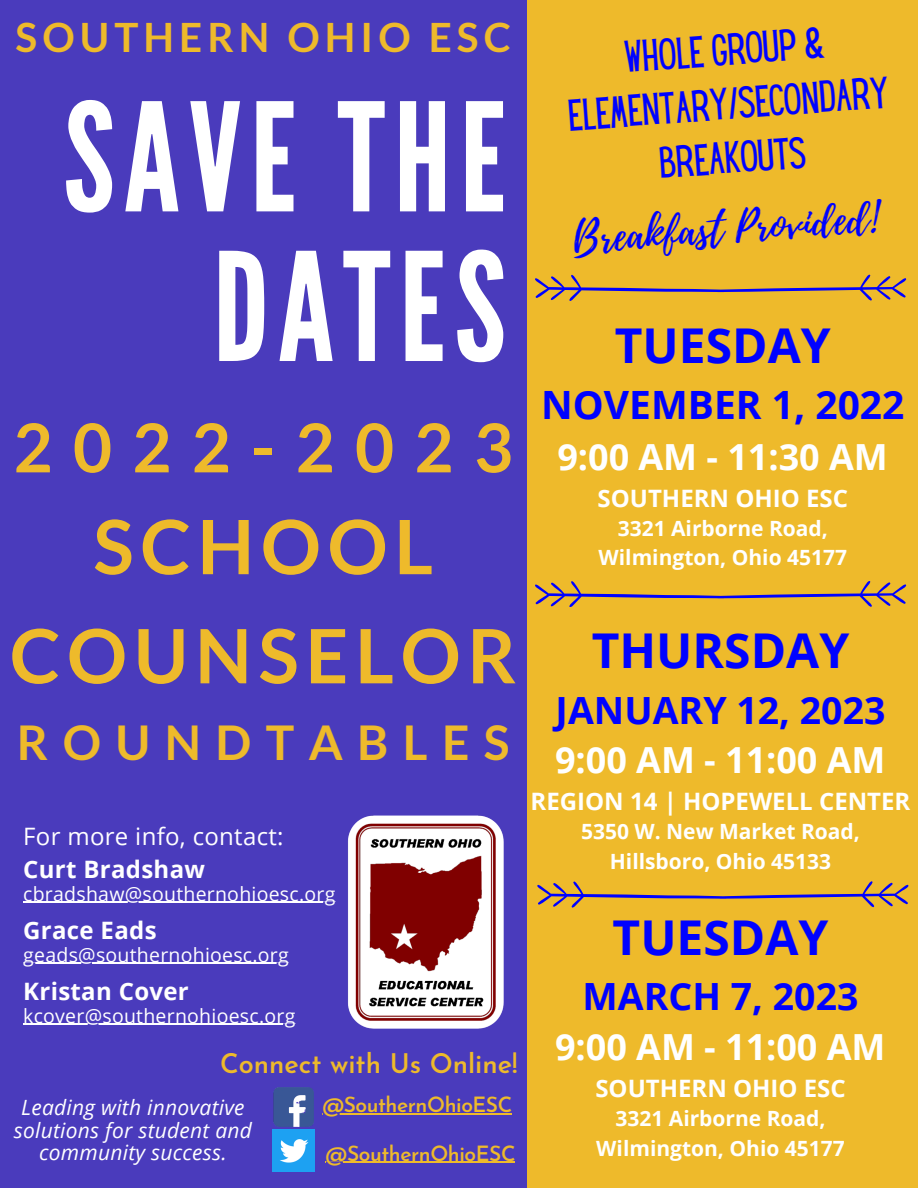
<style>
.page{position:relative;width:918px;height:1188px;background:#eeba2b}
.page>*{position:absolute;margin:0;border:0;box-sizing:border-box;transform-origin:0 0}
.t1{font:150px/149.7px "League Gothic";letter-spacing:.06em;color:#fff;text-align:right}
.t2{font:700 75px/109.2px "Lato";letter-spacing:.09em;color:#eeba2b;text-align:center}
.t3{font:700 67.5px "Lato";letter-spacing:.3em;color:#eeba2b}
.t4{font:700 48px "Open Sans";color:#0002ff}
.t5{font:700 48px "Lato";letter-spacing:.3em;color:#eeba2b}
.t6{font:42px "Playlist Script";color:#0002ff}
.t7{font:700 40.5px "Lato";letter-spacing:.125em;color:#eeba2b}
.t8{font:39px/54px "Hey Gotcha";color:#0002ff;text-align:center}
.t9{font:700 39px "Open Sans";color:#0002ff}
.t10{font:700 37.5px "Open Sans";color:#0002ff}
.t11{font:700 36px "Open Sans";color:#fff}
.t12{font:600 27px "Josefin Sans";color:#eeba2b}
.t13{font:700 24px "Open Sans";color:#fff}
.t14{font:24px "Open Sans";letter-spacing:.015em;color:#fff}
.t15{font:700 21px/29.2px "Open Sans";color:#fff;text-align:center}
.t16{font:italic 21px/22.5px "Open Sans";letter-spacing:.015em;color:#fff;text-align:center}
.t17{font:600 21px "Josefin Sans";letter-spacing:-.02em;color:#eeba2b}
.t18{font:19.5px "Open Sans";letter-spacing:.015em;color:#fff}
</style>
<div class="page">
<div style="left:0;top:0;width:526px;height:1188px;background:#4a3bbc"></div>
<img style="left:348px;top:815px;width:156px;height:214px">
<svg style="left:535px;top:275px;width:371px;height:26px"></svg>
<svg style="left:535px;top:581px;width:371px;height:26px"></svg>
<svg style="left:537px;top:881px;width:371px;height:26px"></svg>
<img style="left:273px;top:1132px;width:42px;height:40px">
<img style="left:272px;top:1087px;width:43px;height:45px">
<hr style="left:23px;top:902px;width:313px;height:1px;background:#fff">
<hr style="left:23px;top:963px;width:266px;height:1px;background:#fff">
<hr style="left:23px;top:1024px;width:273px;height:1px;background:#fff">
<hr style="left:326px;top:1162px;width:189px;height:1px;background:#eeba2b">
<hr style="left:322px;top:1113px;width:190px;height:2px;background:#eeba2b">
<h3 class="t7" style="left:16px;top:12px;width:497px">SOUTHERN OHIO ESC</h3>
<h1 class="t1" style="left:63px;top:86px;width:444px">SAVE THE<br>DATES</h1>
<h3 class="t3" style="left:14px;top:406px;width:501px">2022-2023</h3>
<h2 class="t2" style="left:10px;top:491px;width:508px">SCHOOL<br>COUNSELOR</h2>
<h3 class="t5" style="left:17px;top:712px;width:494px">ROUNDTABLES</h3>
<p class="t14" style="left:23px;top:819px;width:262px">For more info, contact:</p>
<p class="t13" style="left:23px;top:852px;width:183px">Curt Bradshaw</p>
<p class="t18" style="left:23px;top:880px;width:314px">cbradshaw@southernohioesc.org</p>
<p class="t13" style="left:23px;top:913px;width:135px">Grace Eads</p>
<p class="t18" style="left:23px;top:941px;width:267px">geads@southernohioesc.org</p>
<p class="t13" style="left:23px;top:974px;width:167px">Kristan Cover</p>
<p class="t18" style="left:23px;top:1002px;width:274px">kcover@southernohioesc.org</p>
<p class="t12" style="left:220px;top:1053px;width:299px">Connect with Us Online!</p>
<p class="t16" style="left:14px;top:1096px;width:240px">Leading with innovative solutions for student and community success.</p>
<p class="t17" style="left:322px;top:1097px;width:192px">@SouthernOhioESC</p>
<p class="t17" style="left:326px;top:1145px;width:192px">@SouthernOhioESC</p>
<h3 class="t8" style="left:563px;top:38px;width:330px;rotate:-4deg">W hole G roup &amp;<br>E lementary/ S econdary<br>B reakouts</h3>
<h3 class="t6" style="left:571px;top:209px;width:307px;rotate:-4deg">Breakfast Provided!</h3>
<h3 class="t4" style="left:615px;top:311px;width:217px">TUESDAY</h3>
<h3 class="t9" style="left:541px;top:377px;width:365px">NOVEMBER 1, 2022</h3>
<h3 class="t11" style="left:557px;top:431px;width:332px">9:00 AM - 11:30 AM</h3>
<p class="t13" style="left:598px;top:481px;width:252px">SOUTHERN OHIO ESC</p>
<p class="t15" style="left:599px;top:513px;width:250px">3321 Airborne Road,<br>Wilmington, Ohio 45177</p>
<h3 class="t4" style="left:592px;top:617px;width:259px">THURSDAY</h3>
<h3 class="t10" style="left:556px;top:684px;width:331px">JANUARY 12, 2023</h3>
<h3 class="t11" style="left:555px;top:735px;width:332px">9:00 AM - 11:00 AM</h3>
<p class="t13" style="left:531px;top:785px;width:381px">REGION 14 | HOPEWELL CENTER</p>
<p class="t15" style="left:581px;top:817px;width:280px">5350 W. New Market Road,<br>Hillsboro, Ohio 45133</p>
<h3 class="t4" style="left:613px;top:904px;width:217px">TUESDAY</h3>
<h3 class="t10" style="left:583px;top:970px;width:277px">MARCH 7, 2023</h3>
<h3 class="t11" style="left:555px;top:1021px;width:332px">9:00 AM - 11:00 AM</h3>
<p class="t13" style="left:595px;top:1071px;width:252px">SOUTHERN OHIO ESC</p>
<p class="t15" style="left:596px;top:1104px;width:250px">3321 Airborne Road,<br>Wilmington, Ohio 45177</p>
</div>
